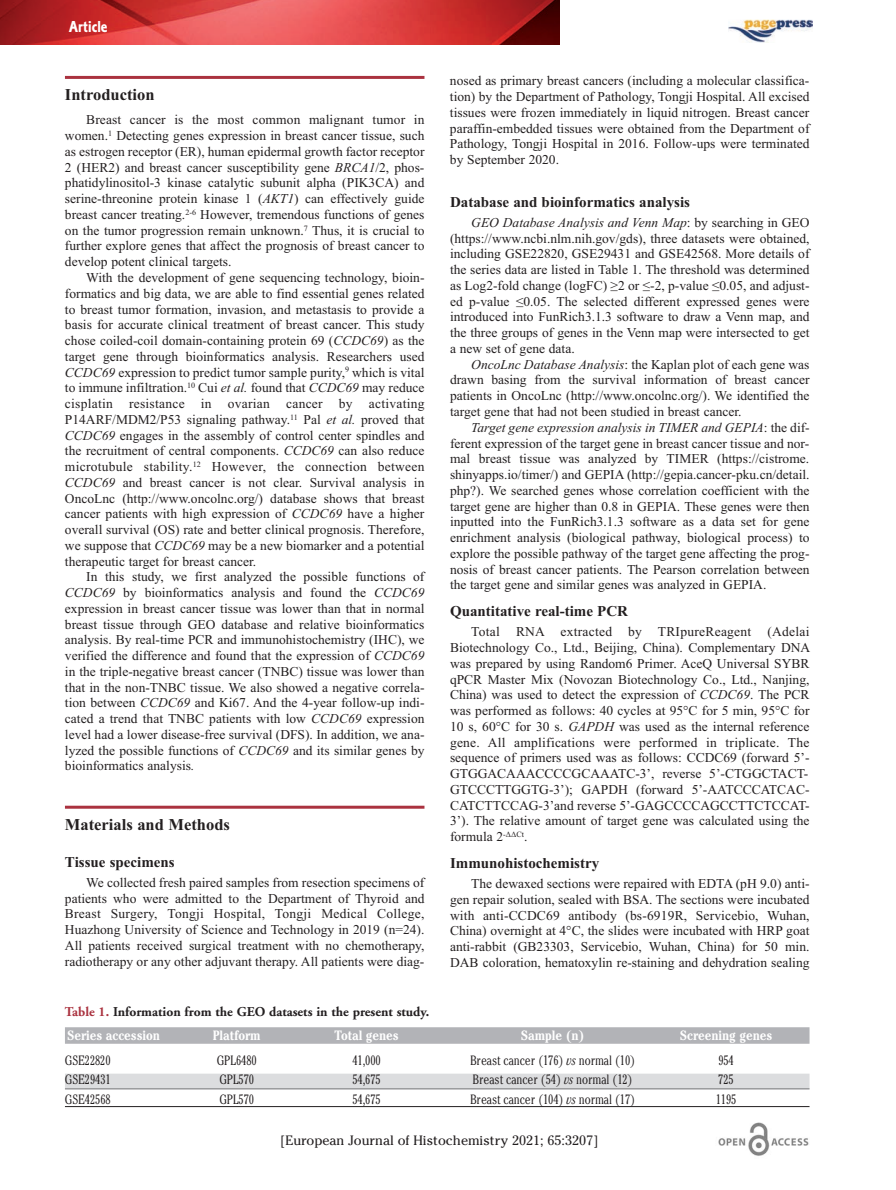
<style>
.page{position:relative;width:896px;height:1190px;background:#fff}
.page>*{position:absolute;margin:0;border:0;box-sizing:border-box;transform-origin:0 0}
.t1{font:700 16.5px "Times New Roman";color:#231f20}
.t2{font:16.5px "Corinthian Bold Condensed Plain";color:#fff}
.t3{font:700 15px "Times New Roman";color:#231f20}
.t4{font:13.5px/15.8px "Times New Roman";color:#231f20;text-align:justify}
.t5{font:300 condensed 13.5px "Cheltenham";letter-spacing:-.01em;color:#231f20}
.t6{font:700 condensed 13.5px "Cheltenham";letter-spacing:-.01em;color:#fff}
.t7{font:700 13.5px "Adobe Garamond";color:#231f20}
.t8{font:13.5px "Cheltenham";color:#231f20}
.s1{font-style:italic}
.s2{color:#aa323f}
</style>
<div class="page">
<svg style="left:0;top:0;width:559px;height:44px;background:#cb3b3c"></svg>
<img style="left:718px;top:1123px;width:91px;height:33px">
<img style="left:728px;top:19px;width:84px;height:24px">
<hr style="left:65px;top:76px;width:359px;height:3px;background:#aa323f">
<hr style="left:65px;top:805px;width:359px;height:3px;background:#aa323f">
<div style="left:65px;top:1027px;width:744px;height:16px;background:#b2b3b7"></div>
<div style="left:65px;top:1073px;width:744px;height:15px;background:#dcdddf"></div>
<hr style="left:65px;top:1088px;width:744px;height:1px;background:#6c6d70">
<hr style="left:65px;top:1106px;width:744px;height:1px;background:#231f20">
<p class="t2" style="left:69px;top:21px;width:40px">Article</p>
<p class="t1" style="left:65px;top:85px;width:91px">Introduction</p>
<p class="t4" style="left:65px;top:112px;width:361px;text-indent:21px">Breast cancer is the most common malignant tumor in women.<sup>1</sup> Detecting genes expression in breast cancer tissue, such as estrogen receptor (ER), human epidermal growth factor receptor 2 (HER2) and breast cancer susceptibility gene <span class="s1">BRCA1</span>/2, phos&shy;phatidylinositol-3 kinase catalytic subunit alpha (PIK3CA) and serine-threonine protein kinase 1 (<span class="s1">AKT1</span>) can effectively guide breast cancer treating.<sup>2-6</sup> However, tremendous functions of genes on the tumor progression remain unknown.<sup>7</sup> Thus, it is crucial to further explore genes that affect the prognosis of breast cancer to develop potent clinical targets.</p>
<p class="t4" style="left:65px;top:269px;width:361px;text-indent:21px">With the development of gene sequencing technology, bioin&shy;formatics and big data, we are able to find essential genes related to breast tumor formation, invasion, and metastasis to provide a basis for accurate clinical treatment of breast cancer. This study chose coiled-coil domain-containing protein 69 (<span class="s1">CCDC69</span>) as the target gene through bioinformatics analysis. Researchers used <span class="s1">CCDC69</span> expression to predict tumor sample purity,<sup>9</sup> which is vital to immune infiltration.<sup>10</sup> Cui <span class="s1">et al.</span> found that <span class="s1">CCDC69</span> may reduce cisplatin resistance in ovarian cancer by activating P14ARF/MDM2/P53 signaling pathway.<sup>11</sup> Pal <span class="s1">et al.</span> proved that <span class="s1">CCDC69</span> engages in the assembly of control center spindles and the recruitment of central components. <span class="s1">CCDC69</span> can also reduce microtubule stability.<sup>12</sup> However, the connection between <span class="s1">CCDC69</span> and breast cancer is not clear. Survival analysis in OncoLnc (http://www.oncolnc.org/) database shows that breast cancer patients with high expression of <span class="s1">CCDC69</span> have a higher overall survival (OS) rate and better clinical prognosis. Therefore, we suppose that <span class="s1">CCDC69</span> may be a new biomarker and a potential therapeutic target for breast cancer.</p>
<p class="t4" style="left:65px;top:569px;width:361px;text-indent:21px">In this study, we first analyzed the possible functions of <span class="s1">CCDC69</span> by bioinformatics analysis and found the <span class="s1">CCDC69 </span>expression in breast cancer tissue was lower than that in normal breast tissue through GEO database and relative bioinformatics analysis. By real-time PCR and immunohistochemistry (IHC), we verified the difference and found that the expression of <span class="s1">CCDC69 </span>in the triple-negative breast cancer (TNBC) tissue was lower than that in the non-TNBC tissue. We also showed a negative correla&shy;tion between <span class="s1">CCDC69</span> and Ki67. And the 4-year follow-up indi&shy;cated a trend that TNBC patients with low <span class="s1">CCDC69</span> expression level had a lower disease-free survival (DFS). In addition, we ana&shy;lyzed the possible functions of <span class="s1">CCDC69</span> and its similar genes by bioinformatics analysis<span class="s1">.</span></p>
<p class="t1" style="left:65px;top:814px;width:166px">Materials and Methods</p>
<p class="t3" style="left:65px;top:853px;width:111px">Tissue specimens</p>
<p class="t4" style="left:65px;top:874px;width:361px;text-indent:21px">We collected fresh paired samples from resection specimens of patients who were admitted to the Department of Thyroid and Breast Surgery, Tongji Hospital, Tongji Medical College, Huazhong University of Science and Technology in 2019 (n=24).<br>All patients received surgical treatment with no chemotherapy, radiotherapy or any other adjuvant therapy. All patients were diag-</p>
<p class="t4" style="left:450px;top:73px;width:361px">nosed as primary breast cancers (including a molecular classifica&shy;tion) by the Department of Pathology, Tongji Hospital. All excised tissues were frozen immediately in liquid nitrogen. Breast cancer paraffin-embedded tissues were obtained from the Department of Pathology, Tongji Hospital in 2016. Follow-ups were terminated by September 2020.</p>
<p class="t3" style="left:450px;top:193px;width:241px">Database and bioinformatics analysis</p>
<p class="t4" style="left:450px;top:214px;width:361px;text-indent:21px"><span class="s1">GEO Database Analysis and Venn Map</span>: by searching in GEO (https://www.ncbi.nlm.nih.gov/gds), three datasets were obtained, including GSE22820, GSE29431 and GSE42568. More details of the series data are listed in Table 1. The threshold was determined as Log2-fold change (logFC) ≥2 or ≤-2, p-value ≤0.05, and adjust&shy;ed p-value ≤0.05. The selected different expressed genes were introduced into FunRich3.1.3 software to draw a Venn map, and the three groups of genes in the Venn map were intersected to get a new set of gene data.</p>
<p class="t4" style="left:450px;top:356px;width:361px;text-indent:21px"><span class="s1">OncoLnc Database Analysis</span>: the Kaplan plot of each gene was drawn basing from the survival information of breast cancer patients in OncoLnc (http://www.oncolnc.org/). We identified the target gene that had not been studied in breast cancer.</p>
<p class="t4" style="left:450px;top:419px;width:361px;text-indent:21px"><span class="s1">Target gene expression analysis in TIMER and GEPIA</span>: the dif&shy;ferent expression of the target gene in breast cancer tissue and nor&shy;mal breast tissue was analyzed by TIMER (https://cistrome. shinyapps.io/timer/) and GEPIA (http://gepia.cancer-pku.cn/detail. php?). We searched genes whose correlation coefficient with the target gene are higher than 0.8 in GEPIA. These genes were then inputted into the FunRich3.1.3 software as a data set for gene enrichment analysis (biological pathway, biological process) to explore the possible pathway of the target gene affecting the prog&shy;nosis of breast cancer patients. The Pearson correlation between the target gene and similar genes was analyzed in GEPIA.</p>
<p class="t3" style="left:450px;top:602px;width:179px">Quantitative real-time PCR</p>
<p class="t4" style="left:450px;top:624px;width:362px;text-align:left;text-indent:21px">Total RNA extracted by TRIpureReagent (Adelai Biotechnology Co., Ltd., Beijing, China). Complementary DNA was prepared by using Random6 Primer. AceQ Universal SYBR qPCR Master Mix (Novozan Biotechnology Co., Ltd., Nanjing, China) was used to detect the expression of <span class="s1">CCDC69</span>. The PCR was performed as follows: 40 cycles at 95°C for 5 min, 95°C for 10 s, 60°C for 30 s. <span class="s1">GAPDH</span> was used as the internal reference gene. All amplifications were performed in triplicate. The sequence of primers used was as follows: CCDC69 (forward 5’- GTGGACAAACCCCGCAAATC-3’, reverse 5’-CTGGCTACT-GTCCCTTGGTG-3’); GAPDH (forward 5’-AATCCCATCAC-CATCTTCCAG-3’and reverse 5’-GAGCCCCAGCCTTCTCCAT-3’). The relative amount of target gene was calculated using the formula 2<sup>-ΔΔCt</sup>.</p>
<p class="t3" style="left:450px;top:854px;width:151px">Immunohistochemistry</p>
<p class="t4" style="left:450px;top:875px;width:361px;text-indent:21px">The dewaxed sections were repaired with EDTA (pH 9.0) anti&shy;gen repair solution, sealed with BSA. The sections were incubated with anti-CCDC69 antibody (bs-6919R, Servicebio, Wuhan, China) overnight at 4°C, the slides were incubated with HRP goat anti-rabbit (GB23303, Servicebio, Wuhan, China) for 50 min.<br>DAB coloration, hematoxylin re-staining and dehydration sealing</p>
<p class="t7" style="left:65px;top:1006px;width:366px"><span class="s2">Table 1.</span> Information from the GEO datasets in the present study.</p>
<p class="t6" style="left:67px;top:1030px;width:94px">Series accession</p>
<p class="t6" style="left:213px;top:1030px;width:49px">Platform</p>
<p class="t6" style="left:334px;top:1030px;width:66px">Total genes</p>
<p class="t6" style="left:521px;top:1030px;width:65px">Sample (n)</p>
<p class="t6" style="left:679px;top:1030px;width:94px">Screening genes</p>
<p class="t5" style="left:65px;top:1055px;width:47px">GSE22820</p>
<p class="t5" style="left:217px;top:1055px;width:41px">GPL6480</p>
<p class="t5" style="left:352px;top:1055px;width:30px">41,000</p>
<p class="t5" style="left:470px;top:1055px;width:167px">Breast cancer (176) <span class="s1">vs</span> normal (10)</p>
<p class="t5" style="left:718px;top:1055px;width:17px">954</p>
<p class="t5" style="left:65px;top:1075px;width:47px">GSE29431</p>
<p class="t5" style="left:219px;top:1075px;width:36px">GPL570</p>
<p class="t5" style="left:352px;top:1075px;width:30px">54,675</p>
<p class="t5" style="left:472px;top:1075px;width:162px">Breast cancer (54) <span class="s1">vs</span> normal (12)</p>
<p class="t5" style="left:718px;top:1075px;width:17px">725</p>
<p class="t5" style="left:65px;top:1094px;width:47px">GSE42568</p>
<p class="t5" style="left:219px;top:1094px;width:36px">GPL570</p>
<p class="t5" style="left:352px;top:1094px;width:30px">54,675</p>
<p class="t5" style="left:470px;top:1094px;width:167px">Breast cancer (104) <span class="s1">vs</span> normal (17)</p>
<p class="t5" style="left:715px;top:1094px;width:22px">1195</p>
<p class="t8" style="left:280px;top:1132px;width:320px">[European Journal of Histochemistry 2021; 65:3207]</p>
</div>
